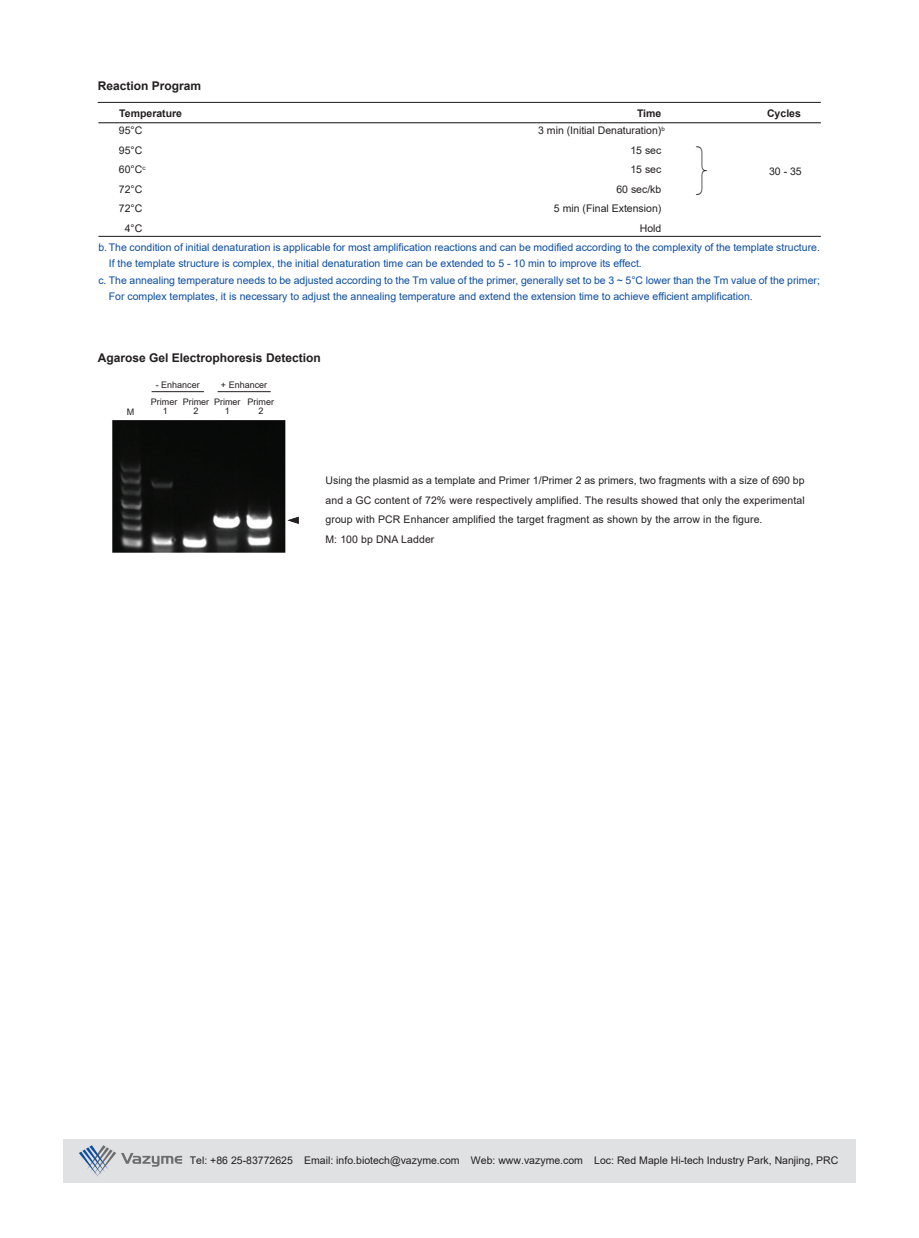
<style>
.page{position:relative;width:919px;height:1238px;background:#fff}
.page>*{position:absolute;margin:0;border:0;box-sizing:border-box;transform-origin:0 0}
.t1{font:49.5px "FZLTCXHK GBK1 0";color:#231f20;scale:.71 1}
.t2{font:700 12px "Arial";color:#231f20}
.t3{font:10.5px "Arial";color:#0d4da1}
.t4{font:10.5px/19.5px "Arial";letter-spacing:.005em;color:#231f20;text-align:center}
.t5{font:700 10.5px "Arial";color:#231f20}
.t6{font:9px/9px "Arial";color:#231f20;text-align:center}
.t7{font:6.15px "Arial";color:#231f20}
</style>
<div class="page">
<hr style="left:98px;top:236px;width:722px;height:1px;background:#231f20">
<hr style="left:98px;top:122px;width:722px;height:1px;background:#231f20">
<hr style="left:98px;top:102px;width:722px;height:1px;background:#231f20">
<img style="left:112px;top:420px;width:174px;height:133px">
<hr style="left:152px;top:391px;width:52px;height:1px;background:#231f20">
<hr style="left:217px;top:391px;width:54px;height:1px;background:#231f20">
<svg style="left:287px;top:517px;width:12px;height:7px"></svg>
<svg style="left:79px;top:1145px;width:103px;height:31px;background:#c4c8cf"></svg>
<p class="t2" style="left:98px;top:78px;width:105px">Reaction Program</p>
<p class="t4" style="left:119px;top:121px;width:28px">95°C<br>95°C<br>60°C<sup>c<br></sup>72°C<br>72°C<br>4°C</p>
<p class="t4" style="left:538px;top:121px;width:125px;text-align:right">3 min (Initial Denaturation)<br>15 sec<br>15 sec<br>60 sec/kb<br>5 min (Final Extension)<br>Hold</p>
<p class="t5" style="left:119px;top:106px;width:64px">Temperature</p>
<p class="t5" style="left:637px;top:106px;width:26px">Time</p>
<p class="t5" style="left:767px;top:106px;width:35px">Cycles</p>
<p class="t7" style="left:661px;top:124px;width:5px">b</p>
<h1 class="t1" style="left:694px;top:144px;width:23px">}</h1>
<p class="t4" style="left:769px;top:161px;width:34px">30 - 35</p>
<p class="t3" style="left:98px;top:239px;width:723px">b. The condition of initial denaturation is applicable for most amplification reactions and can be modified according to the complexity of the template structure.</p>
<p class="t3" style="left:98px;top:272px;width:723px">c. The annealing temperature needs to be adjusted according to the Tm value of the primer, generally set to be 3 ~ 5°C lower than the Tm value of the primer;</p>
<p class="t3" style="left:109px;top:256px;width:534px">If the template structure is complex, the initial denaturation time can be extended to 5 - 10 min to improve its effect.</p>
<p class="t3" style="left:109px;top:289px;width:645px">For complex templates, it is necessary to adjust the annealing temperature and extend the extension time to achieve efficient amplification.</p>
<p class="t2" style="left:98px;top:349px;width:224px">Agarose Gel Electrophoresis Detection</p>
<p class="t6" style="left:156px;top:380px;width:46px">- Enhancer</p>
<p class="t6" style="left:221px;top:380px;width:48px">+ Enhancer</p>
<p class="t6" style="left:127px;top:407px;width:9px">M</p>
<p class="t6" style="left:151px;top:397px;width:28px">Primer<br>1</p>
<p class="t6" style="left:214px;top:397px;width:28px">Primer<br>1</p>
<p class="t6" style="left:183px;top:397px;width:28px">Primer<br>2</p>
<p class="t6" style="left:247px;top:397px;width:28px">Primer<br>2</p>
<p class="t4" style="left:325px;top:471px;width:480px;text-align:left">Using the plasmid as a template and Primer 1/Primer 2 as primers, two fragments with a size of 690 bp and a GC content of 72% were respectively amplified. The results showed that only the experimental group with PCR Enhancer amplified the target fragment as shown by the arrow in the figure.<br>M: 100 bp DNA Ladder</p>
<p class="t4" style="left:190px;top:1150px;width:650px">Tel: +86 25-83772625 Email: info.biotech@vazyme.com Web: www.vazyme.com Loc: Red Maple Hi-tech Industry Park, Nanjing, PRC</p>
</div>
